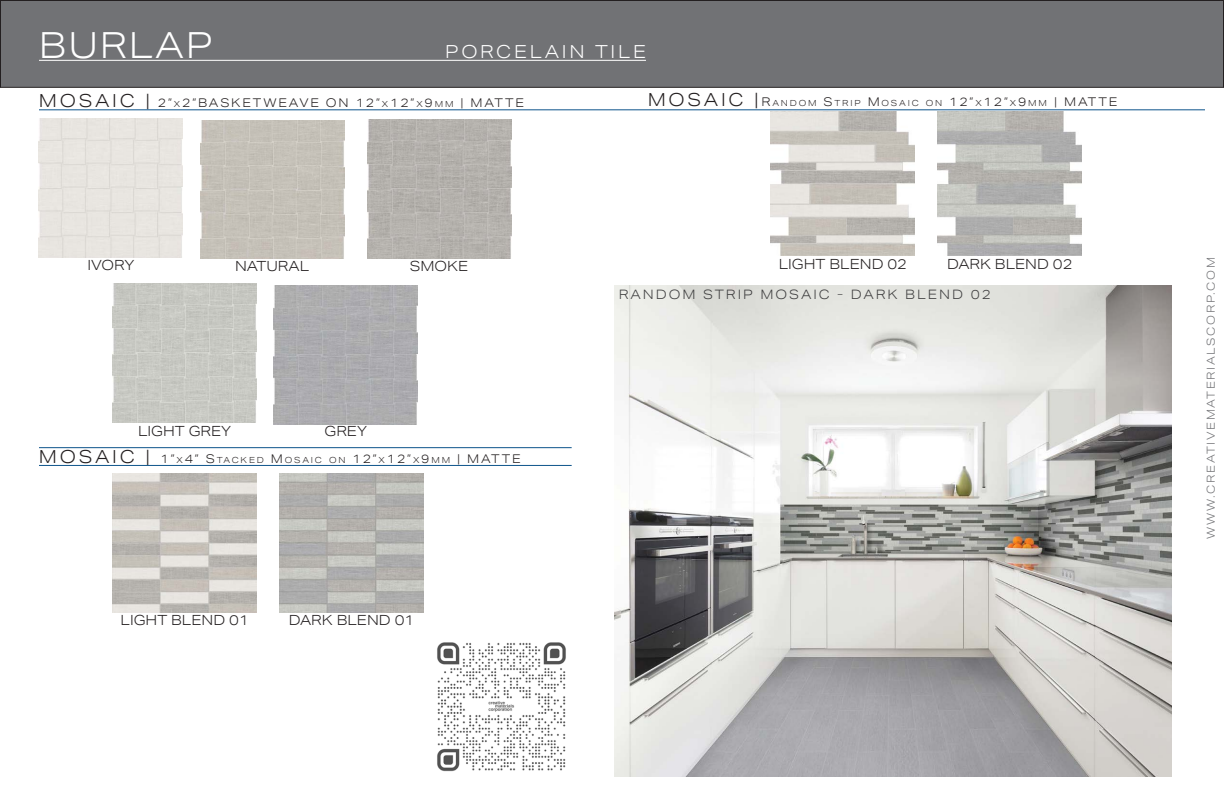
<style>
.page{position:relative;width:1224px;height:792px;background:#fff}
.page>*{position:absolute;margin:0;border:0;box-sizing:border-box;transform-origin:0 0}
.t1{font:300 36px "Aktiv Grotesk Ex";letter-spacing:.05em;color:#fff}
.t2{font:300 18px "Aktiv Grotesk Ex";letter-spacing:.15em;color:#fff}
.t3{font:300 14px "Aktiv Grotesk Ex";color:#231f20}
.t4{font:300 13px "Aktiv Grotesk Ex";letter-spacing:.15em;color:#3e3e3f}
.t5{font:300 12px "Aktiv Grotesk Ex";letter-spacing:.15em;color:#231f20}
.t6{font:300 12px "Aktiv Grotesk Ex";letter-spacing:.15em;color:#231f20}
.t7{font:300 11px "Aktiv Grotesk Ex";letter-spacing:.15em;color:#717275}
.t8{font:300 8.4px "Aktiv Grotesk Ex";letter-spacing:.215em;color:#231f20}
.s1{font-size:18px}
.s2{font-size:8.4px}
.s3{font-style:inherit}
.s4{font-size:12px}
</style>
<div class="page">
<div style="left:0;top:1px;width:1223px;height:86px;background:#717275"></div>
<div style="left:0;top:0;width:1224px;height:88px;border:1px solid #231f20"></div>
<hr style="left:39px;top:60px;width:607px;height:1px;background:#fff">
<hr style="left:39px;top:110px;width:1166px;height:1px;background:#0d548b">
<hr style="left:39px;top:465px;width:533px;height:1px;background:#0d548b">
<hr style="left:39px;top:447px;width:533px;height:1px;background:#0d548b">
<img style="left:938px;top:112px;width:144px;height:144px">
<img style="left:771px;top:112px;width:144px;height:144px">
<img style="left:614px;top:285px;width:558px;height:492px">
<img style="left:113px;top:474px;width:144px;height:139px">
<img style="left:280px;top:473px;width:144px;height:139px">
<div style="left:39px;top:119px;width:144px;height:138px;background:#e8e5e0"></div>
<div style="left:200px;top:120px;width:144px;height:139px;background:#c5c1b8"></div>
<img style="left:367px;top:120px;width:144px;height:138px">
<img style="left:113px;top:284px;width:144px;height:139px">
<img style="left:274px;top:285px;width:144px;height:139px">
<img style="left:437px;top:642px;width:129px;height:130px">
<p class="t1" style="left:39px;top:24px;width:175px">BURLAP</p>
<p class="t2" style="left:445px;top:41px;width:202px">PORCELAIN TILE</p>
<p class="t6" style="left:39px;top:96px;width:299px"><span class="s1">MOSAIC |</span> 2”<span class="s2">X</span><span class="s3">2”</span>BASKETWEAVE <span class="s3">ON</span></p>
<p class="t5" style="left:356px;top:96px;width:127px">12”<span class="s2">X</span>12”<span class="s2">X</span>9<span class="s2">MM</span> | MATTE</p>
<p class="t3" style="left:88px;top:257px;width:48px">IVORY</p>
<p class="t3" style="left:235px;top:258px;width:76px">NATURAL</p>
<p class="t3" style="left:410px;top:258px;width:60px">SMOKE</p>
<p class="t3" style="left:138px;top:423px;width:95px">LIGHT GREY</p>
<p class="t3" style="left:325px;top:423px;width:44px">GREY</p>
<p class="t5" style="left:39px;top:452px;width:440px"><span class="s1">MOSAIC |</span> 1”<span class="s2">X</span>4” S<span class="s2">TACKED</span> M <span class="s2">OSAIC ON</span> 12”<span class="s2">X</span>12”<span class="s2">X</span>9<span class="s2">MM</span> | MATTE</p>
<p class="t3" style="left:120px;top:612px;width:130px">LIGHT BLEND 01</p>
<p class="t3" style="left:289px;top:612px;width:127px">DARK BLEND 01</p>
<p class="t8" style="left:648px;top:98px;width:428px"><span class="s1">MOSAIC |</span><span class="s4">R</span> ANDOM <span class="s4">S</span>TRIP <span class="s4">M</span> OSAIC ON <span class="s4">12”</span>X<span class="s4">12”</span>X<span class="s4">9</span>MM <span class="s4">| MATTE</span></p>
<p class="t3" style="left:779px;top:256px;width:130px">LIGHT BLEND 02</p>
<p class="t3" style="left:947px;top:256px;width:127px">DARK BLEND 02</p>
<p class="t4" style="left:619px;top:287px;width:374px">RANDOM STRIP MOSAIC - DARK BLEND 02</p>
<p class="t7" style="left:1205px;top:539px;width:283px;rotate:-90deg">WWW.CREATIVEMATERIALSCORP.COM</p>
</div>
